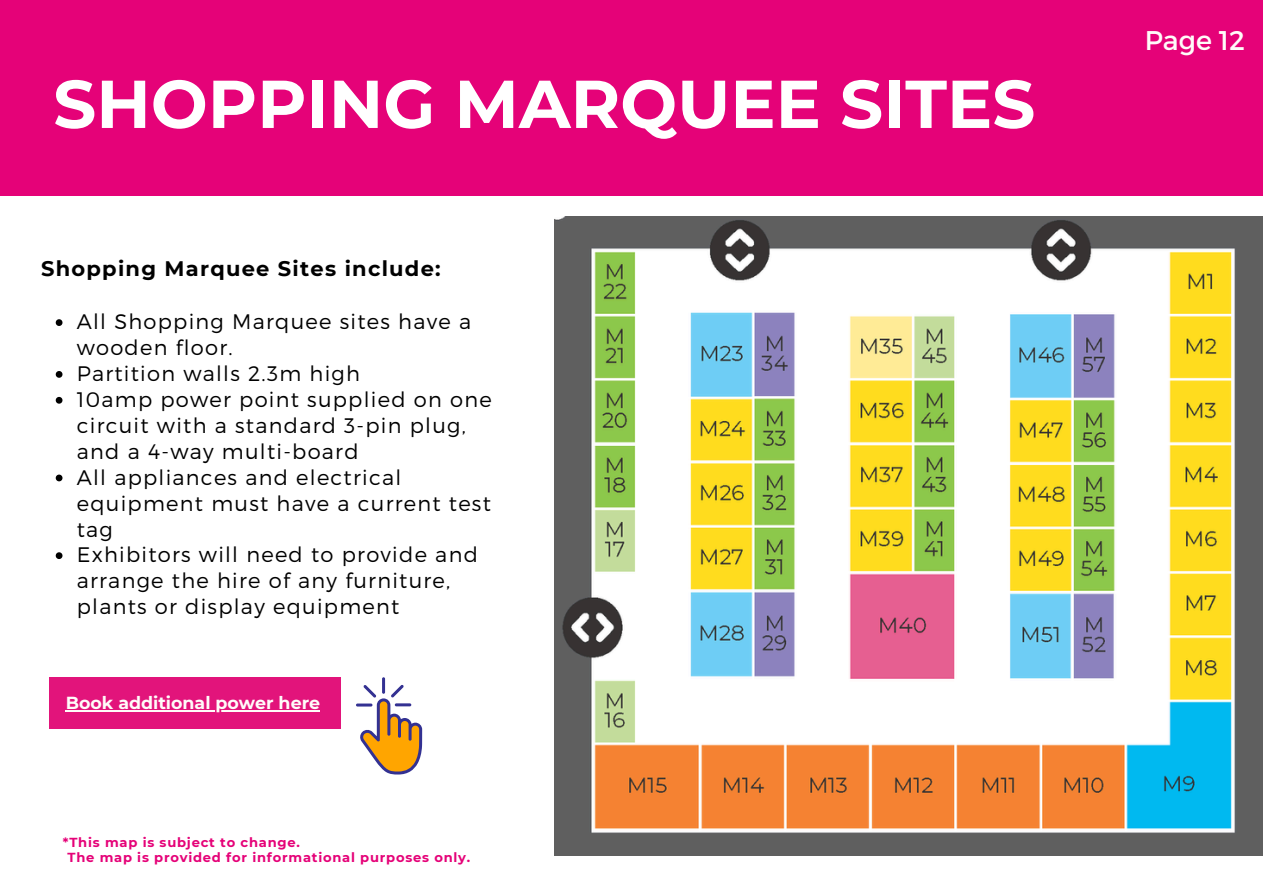
<style>
.page{position:relative;width:1263px;height:894px;background:#fff}
.page>*{position:absolute;margin:0;border:0;box-sizing:border-box;transform-origin:0 0}
.t1{font:700 67.5px "Montserrat";color:#fff}
.t2{font:27px "Montserrat";color:#fffbf9}
.t3{font:300 21px/25.8px "Montserrat";letter-spacing:.06em;color:#000}
.t4{font:700 21px "Montserrat";letter-spacing:.06em;color:#000}
.t5{font:700 17.4px "Montserrat";color:#fffbf9}
.t6{font:700 13.05px "Montserrat";letter-spacing:.06em;color:#e50278}
</style>
<div class="page">
<div style="left:0;top:0;width:1263px;height:196px;background:#e50278"></div>
<div style="left:50px;top:677px;width:291px;height:51px;background:#e2147b"></div>
<hr style="left:66px;top:710px;width:254px;height:1px;background:#fffbf9">
<hr style="left:382px;top:677px;width:3px;height:16px;background:#333192">
<hr style="left:356px;top:703px;width:16px;height:3px;background:#333192">
<svg style="left:359px;top:684px;width:63px;height:90px"></svg>
<hr style="left:395px;top:703px;width:16px;height:3px;background:#333192">
<img style="left:554px;top:217px;width:709px;height:638px">
<svg style="left:56px;top:319px;width:6px;height:7px"></svg>
<svg style="left:56px;top:371px;width:6px;height:6px"></svg>
<svg style="left:56px;top:397px;width:6px;height:6px"></svg>
<svg style="left:56px;top:474px;width:6px;height:7px"></svg>
<svg style="left:56px;top:552px;width:6px;height:7px"></svg>
<p class="t1" style="left:53px;top:63px;width:984px">SHOPPING MARQUEE SITES</p>
<h3 class="t4" style="left:41px;top:256px;width:401px">Shopping Marquee Sites include:</h3>
<p class="t3" style="left:77px;top:308px;width:396px">All Shopping Marquee sites have a wooden floor.</p>
<p class="t3" style="left:77px;top:359px;width:285px">Partition walls 2.3m high</p>
<p class="t3" style="left:77px;top:385px;width:416px">10amp power point supplied on one circuit with a standard 3-pin plug, and a 4-way multi-board</p>
<p class="t3" style="left:77px;top:463px;width:416px">All appliances and electrical equipment must have a current test tag</p>
<p class="t3" style="left:77px;top:541px;width:403px">Exhibitors will need to provide and arrange the hire of any furniture, plants or display equipment</p>
<h2 class="t5" style="left:66px;top:692px;width:256px">Book additional power here</h2>
<h5 class="t6" style="left:63px;top:834px;width:238px">*This map is subject to change.</h5>
<p class="t6" style="left:67px;top:849px;width:404px">The map is provided for informational purposes only.</p>
<p class="t2" style="left:1145px;top:23px;width:102px">Page 12</p>
</div>
